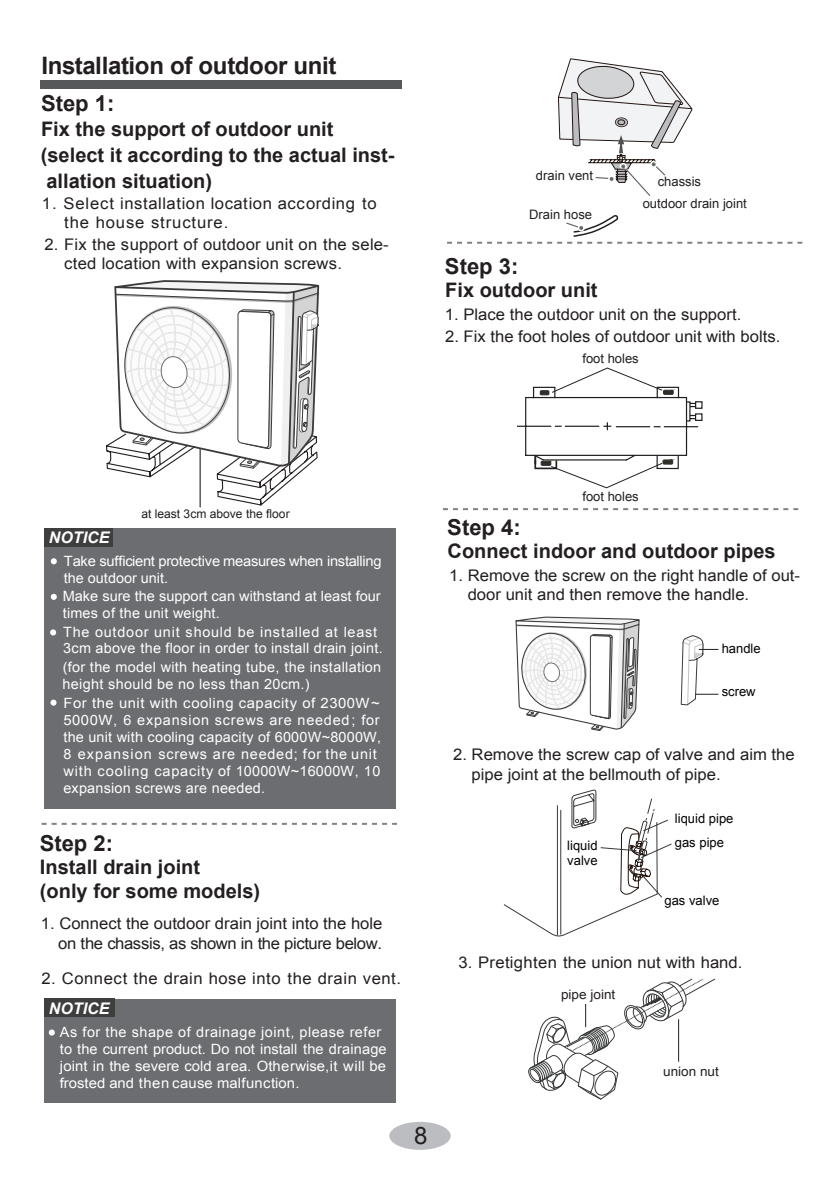
<style>
.page{position:relative;width:840px;height:1191px;background:#fff}
.page>*{position:absolute;margin:0;border:0;box-sizing:border-box;transform-origin:0 0}
.t1{font:700 24px "Arial";letter-spacing:-.01em;color:#231f20}
.t2{font:24px "Arial";color:#231f20}
.t3{font:700 22px "Arial";color:#231f20}
.t4{font:700 20px/24px "Arial";color:#231f20}
.t5{font:16px "Arial";color:#231f20;scale:1.04 1}
.t6{font:16px "Arial";letter-spacing:.03em;color:#231f20;scale:1.04 1}
.t7{font:16px "Arial";letter-spacing:-.02em;color:#231f20;scale:1.04 1}
.t8{font:16px "Arial";letter-spacing:.05em;color:#231f20;scale:1.04 1}
.t9{font:italic 700 16px "Arial";color:#fff}
.t10{font:14.2px/17px "Arial";color:#fff}
.t11{font:14.2px/17px "Arial";letter-spacing:.02em;color:#fff;scale:1.05 1}
.t12{font:14.2px/16.6px "Arial";letter-spacing:.02em;color:#fff}
.t13{font:14.2px/16.8px "Arial";letter-spacing:-.02em;color:#fff;scale:1.04 1}
.t14{font:13px/21.8px "Arial";color:#231f20}
.t15{font:13px "Arial";color:#030303}
.t16{font:13px "Arial";color:#231f20;scale:1.04 1}
.t17{font:12px "Arial";color:#231f20}
</style>
<div class="page">
<div style="left:45px;top:528px;width:351px;height:280px;background:#6c6d70"></div>
<div style="left:45px;top:528px;width:68px;height:18px;background:#3e3e3f"></div>
<div style="left:45px;top:998px;width:351px;height:104px;background:#6c6d70"></div>
<div style="left:45px;top:998px;width:70px;height:19px;background:#3e3e3f"></div>
<div style="left:389px;top:1121px;width:61px;height:28px;background:#bcbdc0;border-radius:50%"></div>
<svg style="left:42px;top:823px;width:355px;height:2px"></svg>
<svg style="left:443px;top:508px;width:354px;height:2px"></svg>
<svg style="left:517px;top:367px;width:185px;height:122px"></svg>
<div style="left:539px;top:390px;width:10px;height:5px;border:1px solid #2e2f29"></div>
<div style="left:40px;top:80px;width:361px;height:8px;background:#57585a"></div>
<svg style="left:680px;top:635px;width:38px;height:70px"></svg>
<svg style="left:50px;top:699px;width:6px;height:6px"></svg>
<svg style="left:49px;top:1029px;width:6px;height:6px"></svg>
<svg style="left:51px;top:558px;width:6px;height:6px"></svg>
<svg style="left:51px;top:594px;width:6px;height:6px"></svg>
<svg style="left:50px;top:629px;width:6px;height:6px"></svg>
<svg style="left:503px;top:790px;width:169px;height:146px"></svg>
<svg style="left:528px;top:978px;width:187px;height:121px"></svg>
<svg style="left:447px;top:58px;width:354px;height:186px"></svg>
<svg style="left:105px;top:280px;width:215px;height:267px"></svg>
<svg style="left:515px;top:616px;width:125px;height:115px"></svg>
<h1 class="t1" style="left:41px;top:50px;width:296px">Installation of outdoor unit</h1>
<h2 class="t3" style="left:41px;top:89px;width:75px">Step 1:</h2>
<p class="t4" style="left:41px;top:118px;width:294px">Fix the support of outdoor unit</p>
<p class="t4" style="left:41px;top:144px;width:355px">(select it according to the actual inst-</p>
<p class="t4" style="left:46px;top:170px;width:167px">allation situation)</p>
<p class="t6" style="left:42px;top:193px;width:323px">1. Select installation location according to</p>
<p class="t8" style="left:64px;top:212px;width:159px">the house structure.</p>
<p class="t5" style="left:45px;top:233px;width:332px">2. Fix the support of outdoor unit on the sele-</p>
<p class="t5" style="left:64px;top:253px;width:268px">cted location with expansion screws.</p>
<p class="t14" style="left:535px;top:165px;width:59px">drain vent</p>
<p class="t14" style="left:529px;top:203px;width:64px">Drain hose</p>
<h2 class="t3" style="left:444px;top:252px;width:75px">Step 3:</h2>
<p class="t4" style="left:445px;top:279px;width:154px">Fix outdoor unit</p>
<p class="t14" style="left:642px;top:171px;width:106px;text-indent:15px">chassis outdoor drain joint</p>
<p class="t5" style="left:444px;top:304px;width:286px">1. Place the outdoor unit on the support.</p>
<p class="t5" style="left:445px;top:325px;width:323px">2. Fix the foot holes of outdoor unit with bolts.</p>
<p class="t14" style="left:582px;top:348px;width:58px">foot holes</p>
<p class="t9" style="left:49px;top:527px;width:62px">NOTICE</p>
<p class="t17" style="left:141px;top:506px;width:150px">at least 3cm above the floor</p>
<p class="t13" style="left:64px;top:552px;width:307px">Take sufficient protective measures when installing the outdoor unit.</p>
<p class="t10" style="left:63px;top:588px;width:319px">Make sure the support can withstand at least four times of the unit weight.</p>
<p class="t12" style="left:63px;top:624px;width:321px">The outdoor unit should be installed at least<br>3cm above the floor in order to install drain joint.</p>
<p class="t12" style="left:63px;top:659px;width:320px">(for the model with heating tube, the installation height should be no less than 20cm.)</p>
<p class="t11" style="left:63px;top:695px;width:304px">For the unit with cooling capacity of 2300W~ 5000W, 6 expansion screws are needed; for the unit with cooling capacity of 6000W~8000W, 8 expansion screws are needed; for the unit with cooling capacity of 10000W~16000W, 10 expansion screws are needed.</p>
<h2 class="t3" style="left:40px;top:829px;width:75px">Step 2:</h2>
<p class="t4" style="left:40px;top:856px;width:222px">Install drain joint<br>(only for some models)</p>
<p class="t5" style="left:41px;top:913px;width:330px">1. Connect the outdoor drain joint into the hole</p>
<p class="t7" style="left:58px;top:932px;width:313px">on the chassis, as shown in the picture below.</p>
<p class="t6" style="left:41px;top:968px;width:347px">2. Connect the drain hose into the drain vent.</p>
<p class="t9" style="left:49px;top:997px;width:62px">NOTICE</p>
<p class="t10" style="left:60px;top:1023px;width:328px">As for the shape of drainage joint, please refer to the current product. Do not install the drainage joint in the severe cold area. Otherwise,it will be frosted and then cause malfunction.</p>
<h1 class="t2" style="left:414px;top:1119px;width:15px">8</h1>
<p class="t14" style="left:582px;top:485px;width:58px">foot holes</p>
<h2 class="t3" style="left:447px;top:512px;width:75px">Step 4:</h2>
<p class="t4" style="left:447px;top:539px;width:329px">Connect indoor and outdoor pipes</p>
<p class="t5" style="left:449px;top:565px;width:339px">1. Remove the screw on the right handle of out-</p>
<p class="t5" style="left:467px;top:584px;width:272px">door unit and then remove the handle.</p>
<p class="t15" style="left:721px;top:640px;width:41px">handle</p>
<p class="t15" style="left:721px;top:683px;width:35px">screw</p>
<p class="t5" style="left:453px;top:744px;width:330px">2. Remove the screw cap of valve and aim the</p>
<p class="t5" style="left:471px;top:763px;width:241px">pipe joint at the bellmouth of pipe.</p>
<p class="t15" style="left:567px;top:837px;width:32px">liquid</p>
<p class="t15" style="left:567px;top:851px;width:32px">valve</p>
<p class="t15" style="left:674px;top:809px;width:60px">liquid pipe</p>
<p class="t15" style="left:674px;top:834px;width:51px">gas pipe</p>
<p class="t15" style="left:664px;top:891px;width:56px">gas valve</p>
<p class="t5" style="left:458px;top:952px;width:274px">3. Pretighten the union nut with hand.</p>
<p class="t16" style="left:560px;top:986px;width:54px">pipe joint</p>
<p class="t16" style="left:662px;top:1063px;width:55px">union nut</p>
</div>
